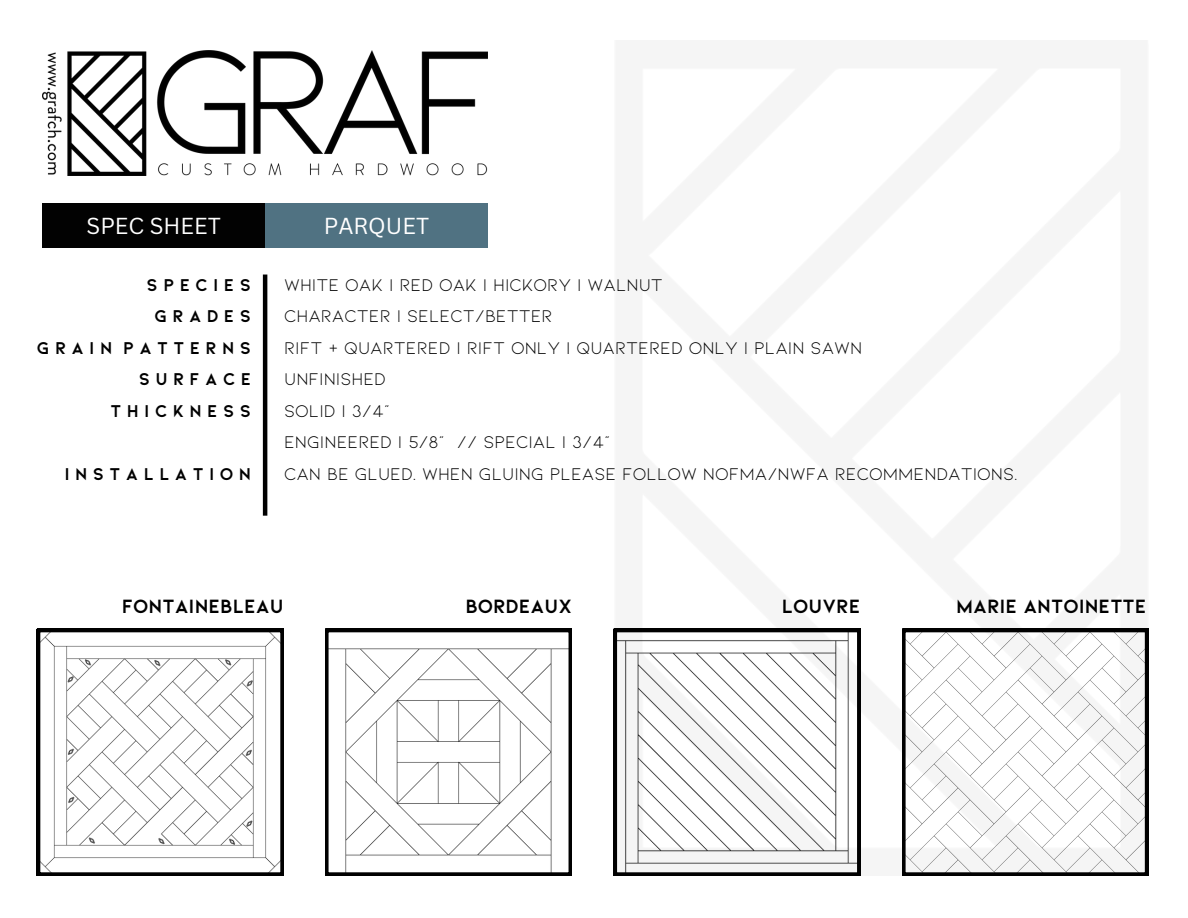
<style>
.page{position:relative;width:1188px;height:918px;background:#fff}
.page>*{position:absolute;margin:0;border:0;box-sizing:border-box;transform-origin:0 0}
.t1{font:22.5px "Canva Sans";color:#fff}
.t2{font:700 20.25px "KIONA";color:#000}
.t3{font:18px "KIONA";color:#000}
.t4{font:700 18px "KIONA";letter-spacing:.3em;color:#000}
</style>
<div class="page">
<svg style="left:325px;top:629px;width:247px;height:246px"></svg>
<svg style="left:37px;top:629px;width:246px;height:246px"></svg>
<img style="left:42px;top:51px;width:446px;height:125px">
<div style="left:265px;top:203px;width:223px;height:45px;background:#507282"></div>
<div style="left:42px;top:203px;width:223px;height:45px;background:#020202"></div>
<img style="left:615px;top:628px;width:533px;height:247px">
<hr style="left:263px;top:275px;width:4px;height:241px;background:#000">
<svg style="left:902px;top:629px;width:246px;height:246px"></svg>
<h2 class="t1" style="left:87px;top:210px;width:136px">SPEC SHEET</h2>
<p class="t1" style="left:324px;top:210px;width:107px">PARQUET</p>
<h2 class="t4" style="left:147px;top:273px;width:106px">SPECIES</h2>
<p class="t4" style="left:154px;top:304px;width:98px">GRADES</p>
<p class="t4" style="left:37px;top:336px;width:216px">GRAIN PATTERNS</p>
<h1 class="t4" style="left:139px;top:367px;width:114px">SURFACE</h1>
<h1 class="t4" style="left:111px;top:399px;width:142px">THICKNESS</h1>
<p class="t4" style="left:64px;top:462px;width:188px">INSTALLATION</p>
<p class="t3" style="left:284px;top:273px;width:380px">WHITE OAK | RED OAK | HICKORY | WALNUT</p>
<p class="t3" style="left:284px;top:304px;width:270px">CHARACTER | SELECT/BETTER</p>
<p class="t3" style="left:284px;top:336px;width:580px">RIFT + QUARTERED | RIFT ONLY | QUARTERED ONLY | PLAIN SAWN</p>
<p class="t3" style="left:284px;top:367px;width:103px">UNFINISHED</p>
<p class="t3" style="left:284px;top:399px;width:107px">SOLID | 3/4”</p>
<p class="t3" style="left:284px;top:430px;width:328px">ENGINEERED | 5/8” // SPECIAL | 3/4”</p>
<p class="t3" style="left:284px;top:462px;width:735px">CAN BE GLUED. WHEN GLUING PLEASE FOLLOW NOFMA/NWFA RECOMMENDATIONS.</p>
<p class="t2" style="left:122px;top:593px;width:163px">FONTAINEBLEAU</p>
<p class="t2" style="left:465px;top:593px;width:108px">BORDEAUX</p>
<p class="t2" style="left:782px;top:593px;width:80px">LOUVRE</p>
<p class="t2" style="left:956px;top:593px;width:192px">MARIE ANTOINETTE</p>
</div>
